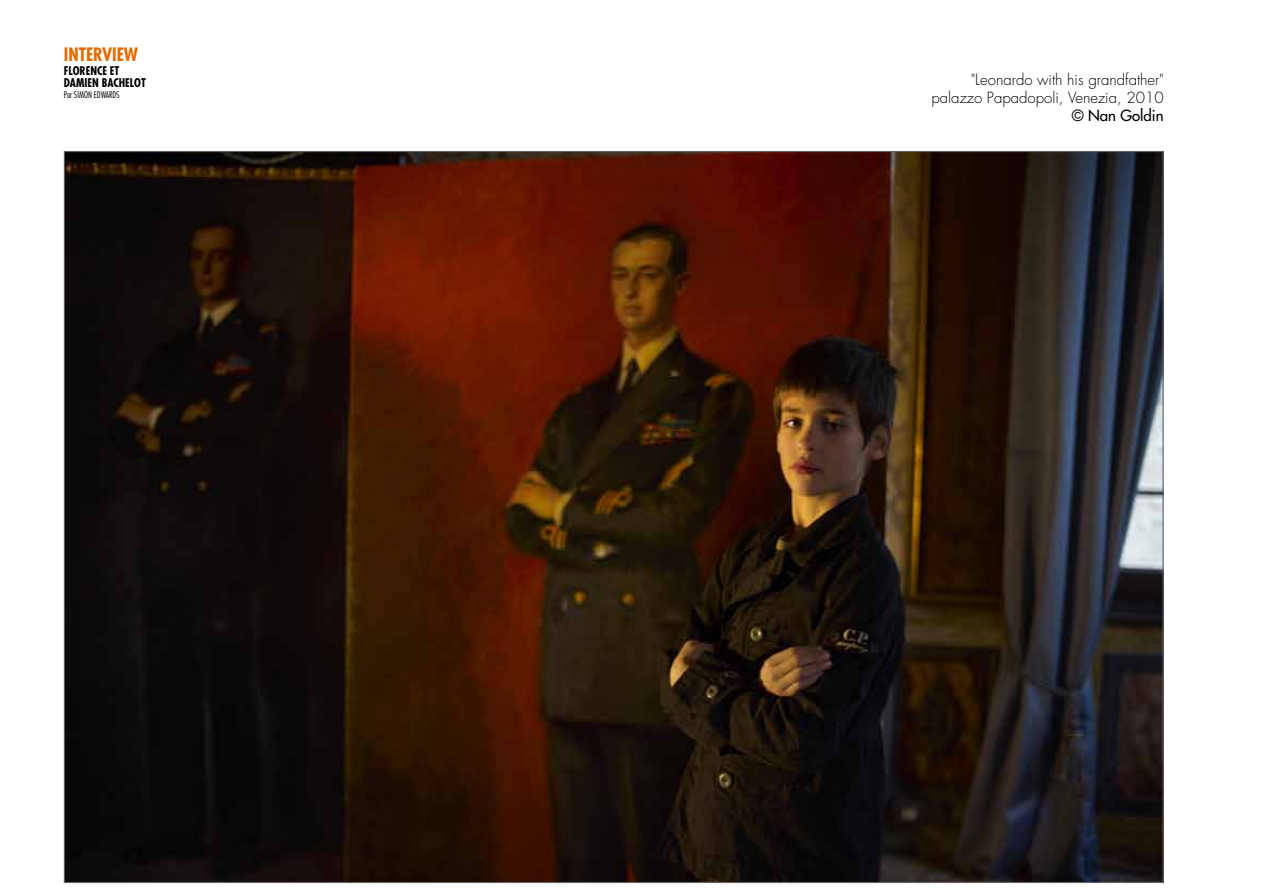
<style>
.page{position:relative;width:1263px;height:893px;background:#fff}
.page>*{position:absolute;margin:0;border:0;box-sizing:border-box;transform-origin:0 0}
.t1{font:700 condensed 18px "Futura";color:#e76a00}
.t2{font:300 15px/18px "Futura";color:#000;text-align:right}
.t3{font:15px "Futura";color:#000}
.t4{font:700 condensed 11.7px/11.7px "Futura";color:#000}
.t5{font:300 condensed 9px "Futura";color:#000}
</style>
<div class="page">
<img style="left:66px;top:153px;width:1095px;height:728px">
<p class="t1" style="left:64px;top:43px;width:76px">INTERVIEW</p>
<p class="t4" style="left:64px;top:65px;width:84px">FLORENCE ET<br>DAMIEN BACHELOT</p>
<p class="t5" style="left:64px;top:89px;width:57px">Par SIMON EDWARDS</p>
<p class="t2" style="left:931px;top:71px;width:234px">"Leonardo with his grandfather" palazzo Papadopoli, Venezia, 2010</p>
<p class="t3" style="left:1072px;top:106px;width:93px">© Nan Goldin</p>
</div>
